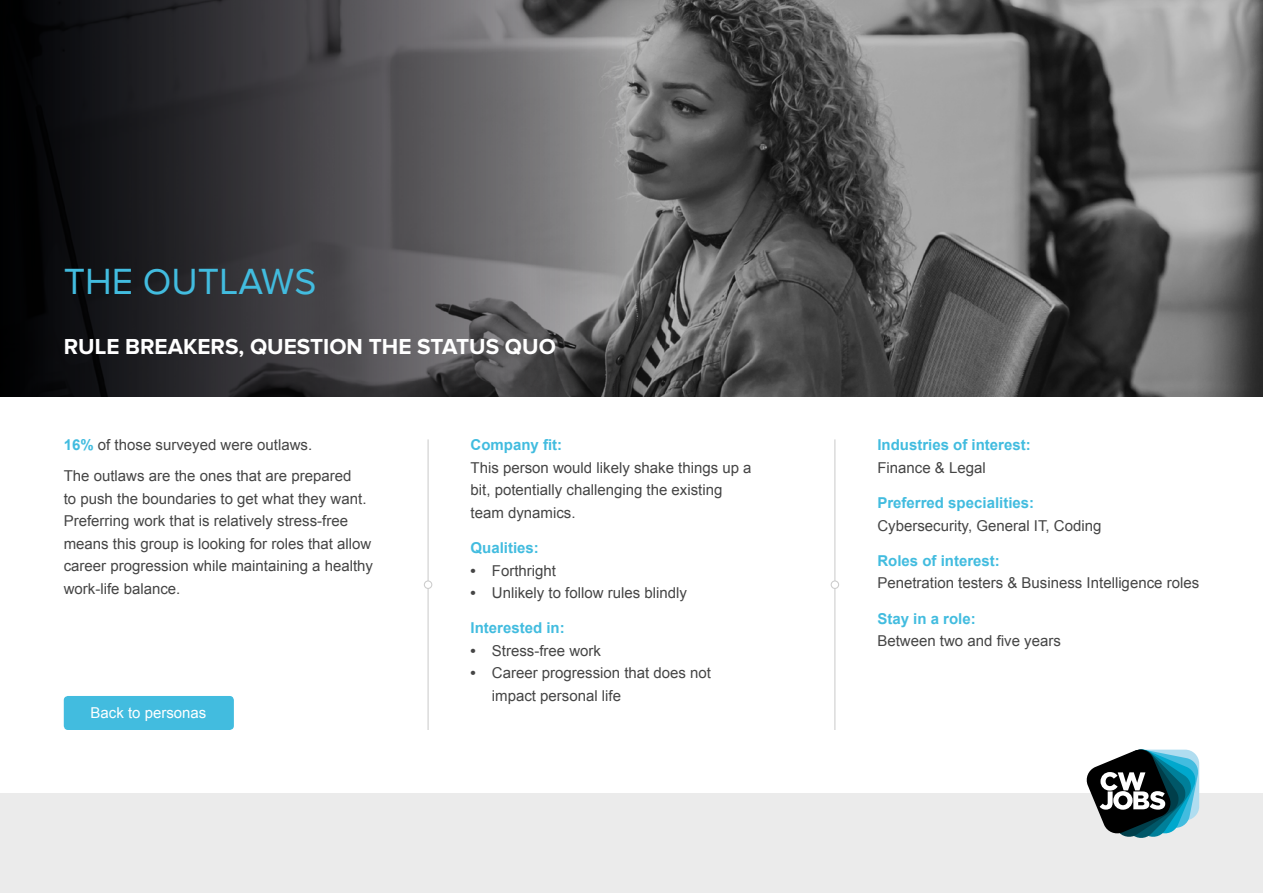
<style>
.page{position:relative;width:1263px;height:893px;background:#fff}
.page>*{position:absolute;margin:0;border:0;box-sizing:border-box;transform-origin:0 0}
.t1{font:37.5px "Proxima Nova";color:#42bcdf}
.t2{font:700 22.5px "Proxima Nova";color:#fff}
.t3{font:15px/22.5px "Arial";color:#454545}
.t4{font:700 15px "Arial";color:#42bcdf}
.t5{font:15px "Arial";color:#fff}
.s1{font-weight:700;color:#42bcdf}
.s2{font-weight:700}
</style>
<div class="page">
<img style="left:631px;top:0;width:632px;height:397px">
<svg style="left:0;top:0;width:631px;height:397px;background:#434245"></svg>
<hr style="left:834px;top:439px;width:1px;height:291px;background:#ccc">
<div style="left:831px;top:581px;width:8px;height:7px;background:#fff;border-radius:50%"></div>
<div style="left:831px;top:580px;width:8px;height:9px;border:1px solid #ccc;border-radius:50%"></div>
<div style="left:0;top:794px;width:1263px;height:99px;background:#ebebeb"></div>
<svg style="left:1087px;top:750px;width:112px;height:88px"></svg>
<hr style="left:427px;top:439px;width:2px;height:291px;background:#ccc">
<div style="left:424px;top:581px;width:8px;height:7px;background:#fff;border-radius:50%"></div>
<div style="left:424px;top:580px;width:8px;height:9px;border:1px solid #ccc;border-radius:50%"></div>
<div style="left:64px;top:696px;width:170px;height:34px;background:#42bcdf;border-radius:4px"></div>
<h1 class="t1" style="left:64px;top:260px;width:254px">THE OUTLAWS</h1>
<h2 class="t2" style="left:64px;top:337px;width:494px">RULE BREAKERS, QUESTION THE STATUS QUO</h2>
<p class="t3" style="left:64px;top:430px;width:289px;line-height:31px"><span class="s1">16%</span> of those surveyed were outlaws.<br>The outlaws are the ones that are prepared</p>
<p class="t3" style="left:64px;top:487px;width:311px">to push the boundaries to get what they want.<br>Preferring work that is relatively stress-free means this group is looking for roles that allow career progression while maintaining a healthy work-life balance.</p>
<p class="t5" style="left:91px;top:703px;width:117px">Back to personas</p>
<p class="t4" style="left:471px;top:434px;width:93px">Company fit:</p>
<p class="t3" style="left:471px;top:456px;width:282px">This person would likely shake things up a bit, potentially challenging the existing team dynamics.</p>
<p class="t4" style="left:471px;top:537px;width:70px">Qualities:</p>
<p class="t3" style="left:471px;top:559px;width:87px"><span class="s2">•</span> Forthright</p>
<p class="t3" style="left:471px;top:582px;width:218px"><span class="s2">•</span> Unlikely to follow rules blindly</p>
<p class="t4" style="left:471px;top:617px;width:96px">Interested in:</p>
<p class="t3" style="left:471px;top:639px;width:132px"><span class="s2">•</span> Stress-free work</p>
<p class="t3" style="left:492px;top:662px;width:221px;text-indent:-21px"><span class="s2">•</span> Career progression that does not impact personal life</p>
<p class="t4" style="left:877px;top:434px;width:155px">Industries of interest:</p>
<p class="t3" style="left:877px;top:456px;width:110px">Finance &amp; Legal</p>
<p class="t4" style="left:877px;top:492px;width:158px">Preferred specialities:</p>
<p class="t3" style="left:877px;top:514px;width:225px">Cybersecurity, General IT, Coding</p>
<p class="t4" style="left:877px;top:550px;width:124px">Roles of interest:</p>
<p class="t3" style="left:877px;top:572px;width:323px">Penetration testers &amp; Business Intelligence roles</p>
<p class="t4" style="left:877px;top:608px;width:100px">Stay in a role:</p>
<p class="t3" style="left:877px;top:630px;width:185px">Between two and five years</p>
</div>
